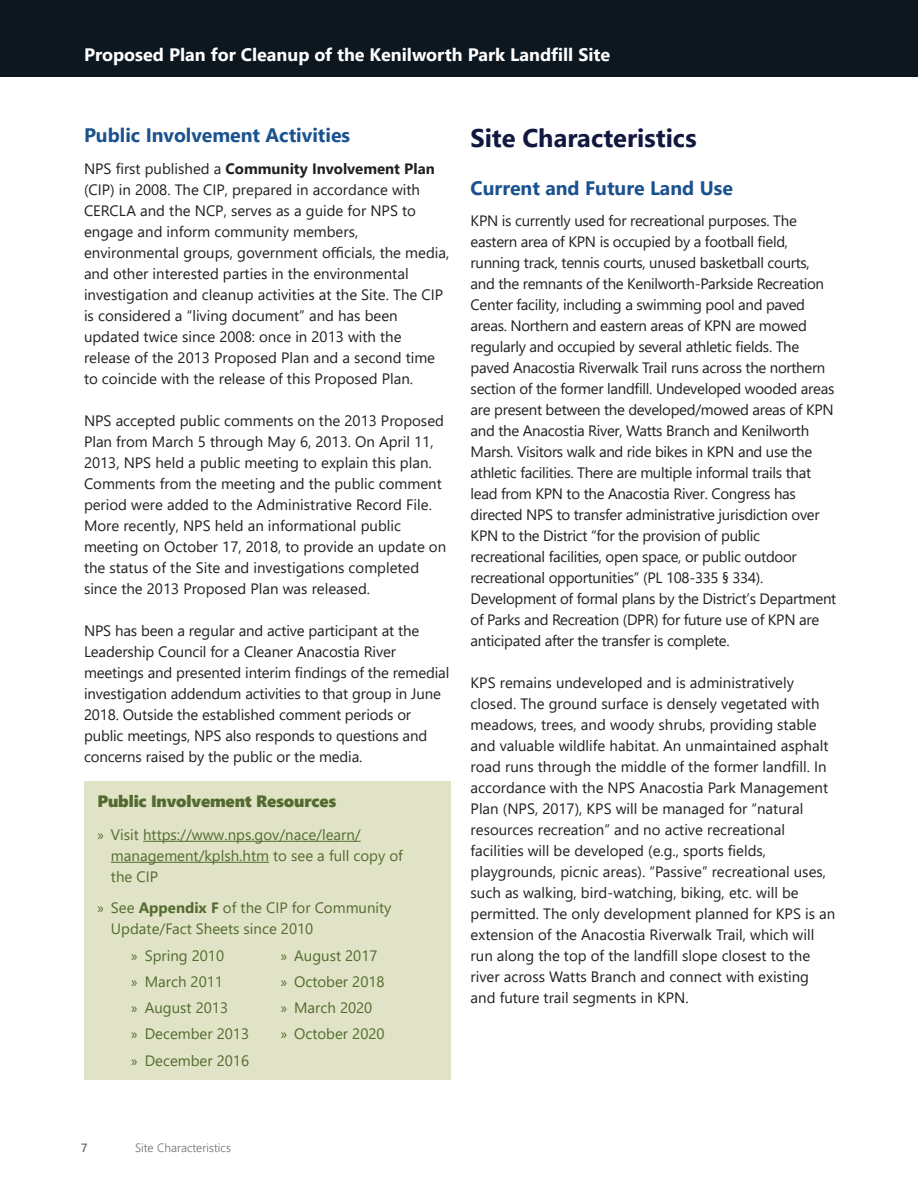
<style>
.page{position:relative;width:918px;height:1188px;background:#fff}
.page>*{position:absolute;margin:0;border:0;box-sizing:border-box;transform-origin:0 0}
.t1{font:700 25.5px "Segoe UI";color:#11173f}
.t2{font:700 19.5px "Segoe UI";color:#1a528f}
.t3{font:700 18px "Segoe UI";color:#fff}
.t4{font:16.5px "Segoe UI Black";letter-spacing:-.01em;color:#536a30}
.t5{font:15px/21px "Segoe UI";color:#231f20}
.t6{font:15px/21px "Segoe UI";letter-spacing:-.02em;color:#231f20}
.t7{font:15px/21px "Segoe UI";color:#536a30}
.t8{font:300 12px "Segoe UI";color:#6c6d70}
.t9{font:600 12px "Segoe UI";color:#6c6d70}
.s1{font-weight:700}
.s2{font-family:"Myriad Pro"}
</style>
<div class="page">
<div style="left:84px;top:781px;width:366px;height:299px;background:#e0e3c5"></div>
<hr style="left:143px;top:841px;width:218px;height:1px;background:#536a30">
<hr style="left:111px;top:862px;width:158px;height:1px;background:#536a30">
<div style="left:0;top:0;width:918px;height:76px;background:#0d1720"></div>
<p class="t3" style="left:84px;top:38px;width:528px">Proposed Plan for Cleanup of the Kenilworth Park Landfill Site</p>
<h2 class="t2" style="left:84px;top:117px;width:268px">Public Involvement Activities</h2>
<p class="t5" style="left:84px;top:157px;width:367px">NPS first published a <span class="s1">Community Involvement Plan </span>(CIP) in 2008. The CIP, prepared in accordance with CERCLA and the NCP, serves as a guide for NPS to engage and inform community members, environmental groups, government officials, the media, and other interested parties in the environmental investigation and cleanup activities at the Site. The CIP is considered a “living document” and has been updated twice since 2008: once in 2013 with the release of the 2013 Proposed Plan and a second time to coincide with the release of this Proposed Plan.</p>
<p class="t5" style="left:84px;top:409px;width:364px">NPS accepted public comments on the 2013 Proposed Plan from March 5 through May 6, 2013. On April 11, 2013, NPS held a public meeting to explain this plan.<br>Comments from the meeting and the public comment period were added to the Administrative Record File.<br>More recently, NPS held an informational public meeting on October 17, 2018, to provide an update on the status of the Site and investigations completed since the 2013 Proposed Plan was released.</p>
<p class="t5" style="left:84px;top:619px;width:367px">NPS has been a regular and active participant at the Leadership Council for a Cleaner Anacostia River meetings and presented interim findings of the remedial investigation addendum activities to that group in June 2018. Outside the established comment periods or public meetings, NPS also responds to questions and concerns raised by the public or the media.</p>
<p class="t4" style="left:98px;top:789px;width:241px">Public Involvement Resources</p>
<p class="t7" style="left:111px;top:823px;width:293px;text-indent:-14px"><span class="s2">»</span> Visit https://www.nps.gov/nace/learn/ management/kplsh.htm to see a full copy of the CIP</p>
<p class="t7" style="left:111px;top:896px;width:282px;text-indent:-14px"><span class="s2">»</span> See <span class="s1">Appendix F</span> of the CIP for Community<br>Update/Fact Sheets since 2010</p>
<p class="t7" style="left:131px;top:944px;width:94px"><span class="s2">»</span> Spring 2010</p>
<p class="t7" style="left:131px;top:970px;width:93px"><span class="s2">»</span> March 2011</p>
<p class="t7" style="left:131px;top:996px;width:98px"><span class="s2">»</span> August 2013</p>
<p class="t7" style="left:131px;top:1022px;width:119px"><span class="s2">»</span> December 2013</p>
<p class="t7" style="left:131px;top:1049px;width:119px"><span class="s2">»</span> December 2016</p>
<p class="t7" style="left:281px;top:944px;width:98px"><span class="s2">»</span> August 2017</p>
<p class="t7" style="left:281px;top:970px;width:105px"><span class="s2">»</span> October 2018</p>
<p class="t7" style="left:281px;top:996px;width:93px"><span class="s2">»</span> March 2020</p>
<p class="t7" style="left:281px;top:1022px;width:105px"><span class="s2">»</span> October 2020</p>
<h1 class="t1" style="left:471px;top:114px;width:228px">Site Characteristics</h1>
<h2 class="t2" style="left:471px;top:170px;width:264px">Current and Future Land Use</h2>
<p class="t6" style="left:471px;top:209px;width:367px">KPN is currently used for recreational purposes. The eastern area of KPN is occupied by a football field, running track, tennis courts, unused basketball courts, and the remnants of the Kenilworth-Parkside Recreation Center facility, including a swimming pool and paved areas. Northern and eastern areas of KPN are mowed regularly and occupied by several athletic fields. The paved Anacostia Riverwalk Trail runs across the northern section of the former landfill. Undeveloped wooded areas are present between the developed/mowed areas of KPN and the Anacostia River, Watts Branch and Kenilworth Marsh. Visitors walk and ride bikes in KPN and use the athletic facilities. There are multiple informal trails that lead from KPN to the Anacostia River. Congress has directed NPS to transfer administrative jurisdiction over KPN to the District “for the provision of public recreational facilities, open space, or public outdoor recreational opportunities” (PL 108-335 § 334).<br>Development of formal plans by the District’s Department of Parks and Recreation (DPR) for future use of KPN are anticipated after the transfer is complete.</p>
<p class="t5" style="left:471px;top:671px;width:366px">KPS remains undeveloped and is administratively closed. The ground surface is densely vegetated with meadows, trees, and woody shrubs, providing stable and valuable wildlife habitat. An unmaintained asphalt road runs through the middle of the former landfill. In accordance with the NPS Anacostia Park Management Plan (NPS, 2017), KPS will be managed for “natural resources recreation” and no active recreational facilities will be developed (e.g., sports fields, playgrounds, picnic areas). “Passive” recreational uses, such as walking, bird-watching, biking, etc. will be permitted. The only development planned for KPS is an extension of the Anacostia Riverwalk Trail, which will run along the top of the landfill slope closest to the river across Watts Branch and connect with existing and future trail segments in KPN.</p>
<p class="t9" style="left:81px;top:1136px;width:8px">7</p>
<p class="t8" style="left:135px;top:1136px;width:97px">Site Characteristics</p>
</div>
